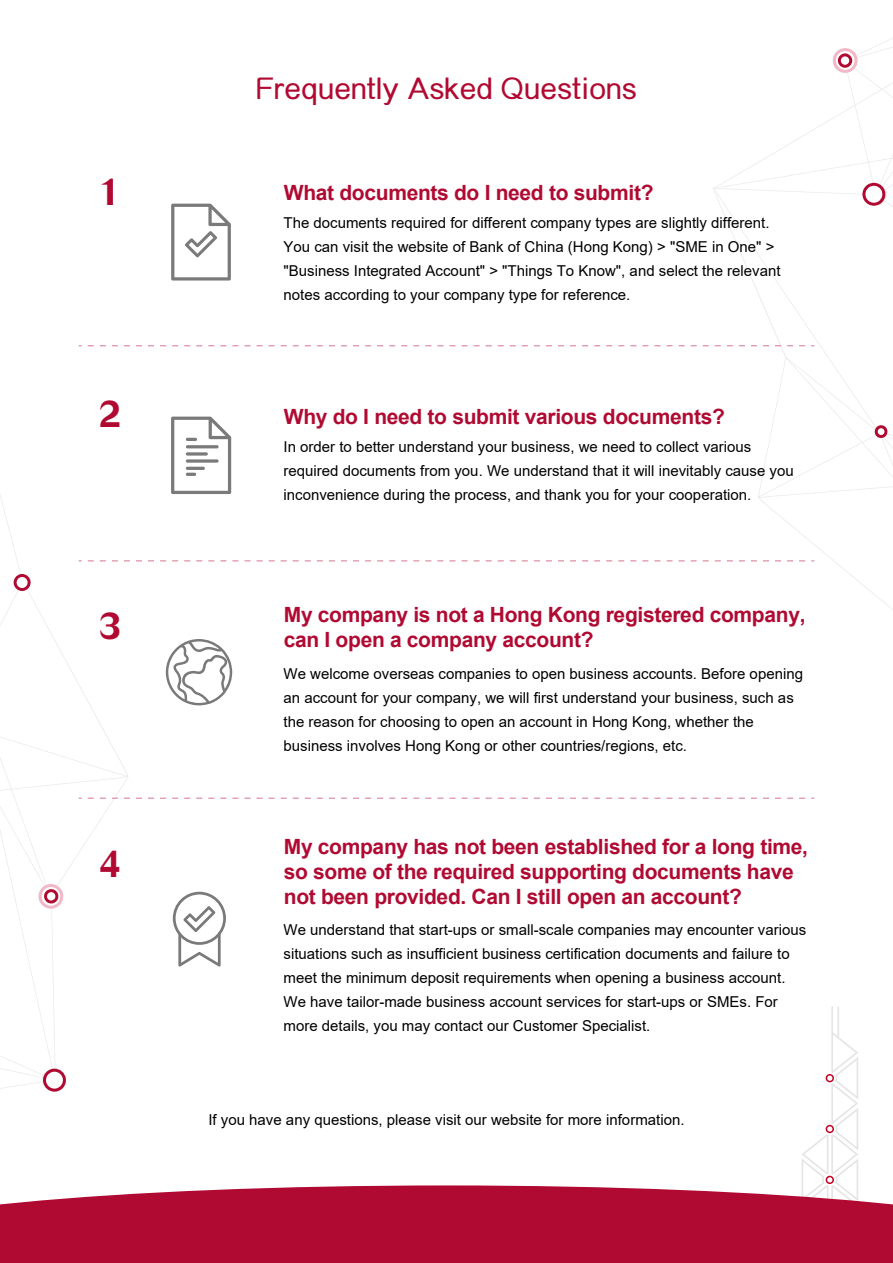
<style>
.page{position:relative;width:893px;height:1263px;background:#fff}
.page>*{position:absolute;margin:0;border:0;box-sizing:border-box;transform-origin:0 0}
.t1{font:800 36px "M Ellan HK";color:#b10a32}
.t2{font:500 30px "M Elle HK";color:#b10a32}
.t3{font:700 21px/25.2px "Arial";letter-spacing:-.015em;color:#b10a32}
.t4{font:15px/24px "Arial";color:#000}
</style>
<div class="page">
<svg style="left:0;top:345px;width:129px;height:747px"></svg>
<svg style="left:38px;top:884px;width:26px;height:25px"></svg>
<svg style="left:713px;top:38px;width:180px;height:761px"></svg>
<svg style="left:831px;top:48px;width:28px;height:25px"></svg>
<svg style="left:861px;top:183px;width:26px;height:23px"></svg>
<svg style="left:874px;top:425px;width:14px;height:13px"></svg>
<svg style="left:13px;top:574px;width:18px;height:17px"></svg>
<svg style="left:42px;top:1069px;width:25px;height:22px"></svg>
<svg style="left:802px;top:1006px;width:56px;height:179px"></svg>
<svg style="left:0;top:1185px;width:893px;height:78px;background:#b71d42"></svg>
<svg style="left:88px;top:345px;width:726px;height:1px"></svg>
<svg style="left:88px;top:560px;width:726px;height:1px"></svg>
<svg style="left:88px;top:798px;width:726px;height:1px"></svg>
<svg style="left:171px;top:417px;width:60px;height:77px"></svg>
<svg style="left:171px;top:204px;width:60px;height:77px"></svg>
<svg style="left:166px;top:639px;width:66px;height:66px"></svg>
<svg style="left:173px;top:892px;width:53px;height:75px"></svg>
<h1 class="t1" style="left:99px;top:166px;width:24px">1</h1>
<h1 class="t1" style="left:99px;top:388px;width:24px">2</h1>
<h1 class="t1" style="left:99px;top:599px;width:24px">3</h1>
<h1 class="t1" style="left:99px;top:837px;width:24px">4</h1>
<h2 class="t2" style="left:256px;top:66px;width:382px">Frequently Asked Questions</h2>
<h3 class="t3" style="left:284px;top:180px;width:371px">What documents do I need to submit?</h3>
<p class="t4" style="left:284px;top:211px;width:498px">The documents required for different company types are slightly different.<br>You can visit the website of Bank of China (Hong Kong) &gt; "SME in One" &gt; "Business Integrated Account" &gt; "Things To Know", and select the relevant notes according to your company type for reference.</p>
<h3 class="t3" style="left:284px;top:404px;width:442px">Why do I need to submit various documents?</h3>
<p class="t4" style="left:284px;top:435px;width:512px">In order to better understand your business, we need to collect various required documents from you. We understand that it will inevitably cause you inconvenience during the process, and thank you for your cooperation.</p>
<h3 class="t3" style="left:284px;top:602px;width:523px">My company is not a Hong Kong registered company, can I open a company account?</h3>
<p class="t4" style="left:284px;top:662px;width:521px">We welcome overseas companies to open business accounts. Before opening an account for your company, we will first understand your business, such as the reason for choosing to open an account in Hong Kong, whether the business involves Hong Kong or other countries/regions, etc.</p>
<h3 class="t3" style="left:284px;top:834px;width:526px">My company has not been established for a long time, so some of the required supporting documents have not been provided. Can I still open an account?</h3>
<p class="t4" style="left:284px;top:918px;width:524px">We understand that start-ups or small-scale companies may encounter various situations such as insufficient business certification documents and failure to meet the minimum deposit requirements when opening a business account.<br>We have tailor-made business account services for start-ups or SMEs. For more details, you may contact our Customer Specialist.</p>
<p class="t4" style="left:208px;top:1108px;width:478px">If you have any questions, please visit our website for more information.</p>
</div>
